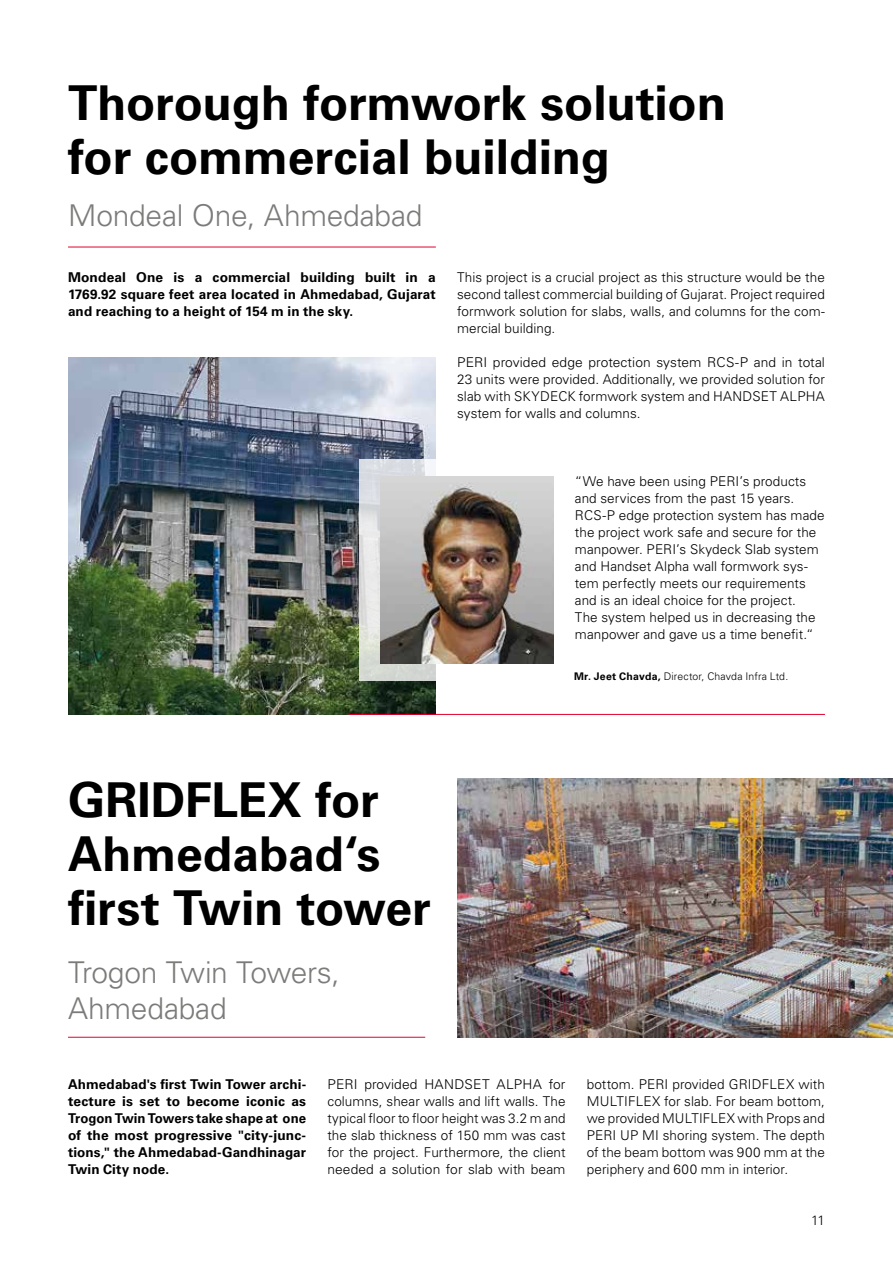
<style>
.page{position:relative;width:893px;height:1263px;background:#fff}
.page>*{position:absolute;margin:0;border:0;box-sizing:border-box;transform-origin:0 0}
.t1{font:700 48px/54px "Univers LTCYR 65";letter-spacing:-.005em;color:#000}
.t2{font:300 30px/36px "Univers LTCYR 45";letter-spacing:-.01em;color:#7b7b7a}
.t3{font:300 13.5px/17px "Univers LTCYR 45";letter-spacing:.005em;color:#000;text-align:justify}
.t4{font:700 13.5px/17px "Univers LTCYR 65";letter-spacing:.005em;color:#000;text-align:justify}
.t5{font:300 10.5px "Univers LTCYR 45";letter-spacing:.015em;color:#000}
.s1{font-family:"Univers LTCYR 65";font-weight:700}
</style>
<div class="page">
<img style="left:68px;top:357px;width:368px;height:357px">
<svg style="left:359px;top:459px;width:195px;height:221px"></svg>
<hr style="left:349px;top:714px;width:476px;height:1px;background:#e4002c">
<hr style="left:68px;top:1037px;width:357px;height:1px;background:#e4002c">
<hr style="left:68px;top:247px;width:368px;height:1px;background:#e4002c">
<img style="left:457px;top:778px;width:436px;height:259px">
<img style="left:380px;top:476px;width:174px;height:187px">
<h1 class="t1" style="left:68px;top:73px;width:659px">Thorough formwork solution for commercial building</h1>
<h2 class="t2" style="left:68px;top:196px;width:356px">Mondeal One, Ahmedabad</h2>
<p class="t4" style="left:68px;top:268px;width:369px">Mondeal One is a commercial building built in a 1769.92 square feet area located in Ahmedabad, Gujarat and reaching to a height of 154 m in the sky.</p>
<p class="t3" style="left:457px;top:268px;width:369px">This project is a crucial project as this structure would be the second tallest commercial building of Gujarat. Project required formwork solution for slabs, walls, and columns for the com&shy;mercial building.</p>
<p class="t3" style="left:457px;top:353px;width:369px">PERI provided edge protection system RCS-P and in total 23 units were provided. Additionally, we provided solution for slab with SKYDECK formwork system and HANDSET ALPHA system for walls and columns.</p>
<p class="t3" style="left:575px;top:472px;width:251px;text-align:left">“We have been using PERI’s products and services from the past 15 years.<br>RCS-P edge protection system has made the project work safe and secure for the manpower. PERI’s Skydeck Slab system and Handset Alpha wall formwork sys&shy;tem perfectly meets our requirements and is an ideal choice for the project.<br>The system helped us in decreasing the manpower and gave us a time benefit.“</p>
<p class="t5" style="left:574px;top:670px;width:216px"><span class="s1">Mr. Jeet Chavda,</span> Director, Chavda Infra Ltd.</p>
<h1 class="t1" style="left:68px;top:771px;width:364px">GRIDFLEX for<br>Ahmedabad‘s first Twin tower</h1>
<h2 class="t2" style="left:68px;top:954px;width:273px">Trogon Twin Towers,<br>Ahmedabad</h2>
<p class="t3" style="left:327px;top:1075px;width:240px">PERI provided HANDSET ALPHA for columns, shear walls and lift walls. The typical floor to floor height was 3.2 m and the slab thickness of 150 mm was cast for the project. Furthermore, the client needed a solution for slab with beam</p>
<p class="t4" style="left:68px;top:1075px;width:240px">Ahmedabad's first Twin Tower archi&shy;tecture is set to become iconic as Trogon Twin Towers take shape at one of the most progressive "city-junc&shy;tions," the Ahmedabad-Gandhinagar Twin City node.</p>
<p class="t3" style="left:587px;top:1075px;width:240px">bottom. PERI provided GRIDFLEX with MULTIFLEX for slab. For beam bottom, we provided MULTIFLEX with Props and PERI UP MI shoring system. The depth of the beam bottom was 900 mm at the periphery and 600 mm in interior.</p>
<p class="t3" style="left:811px;top:1211px;width:15px">11</p>
</div>
